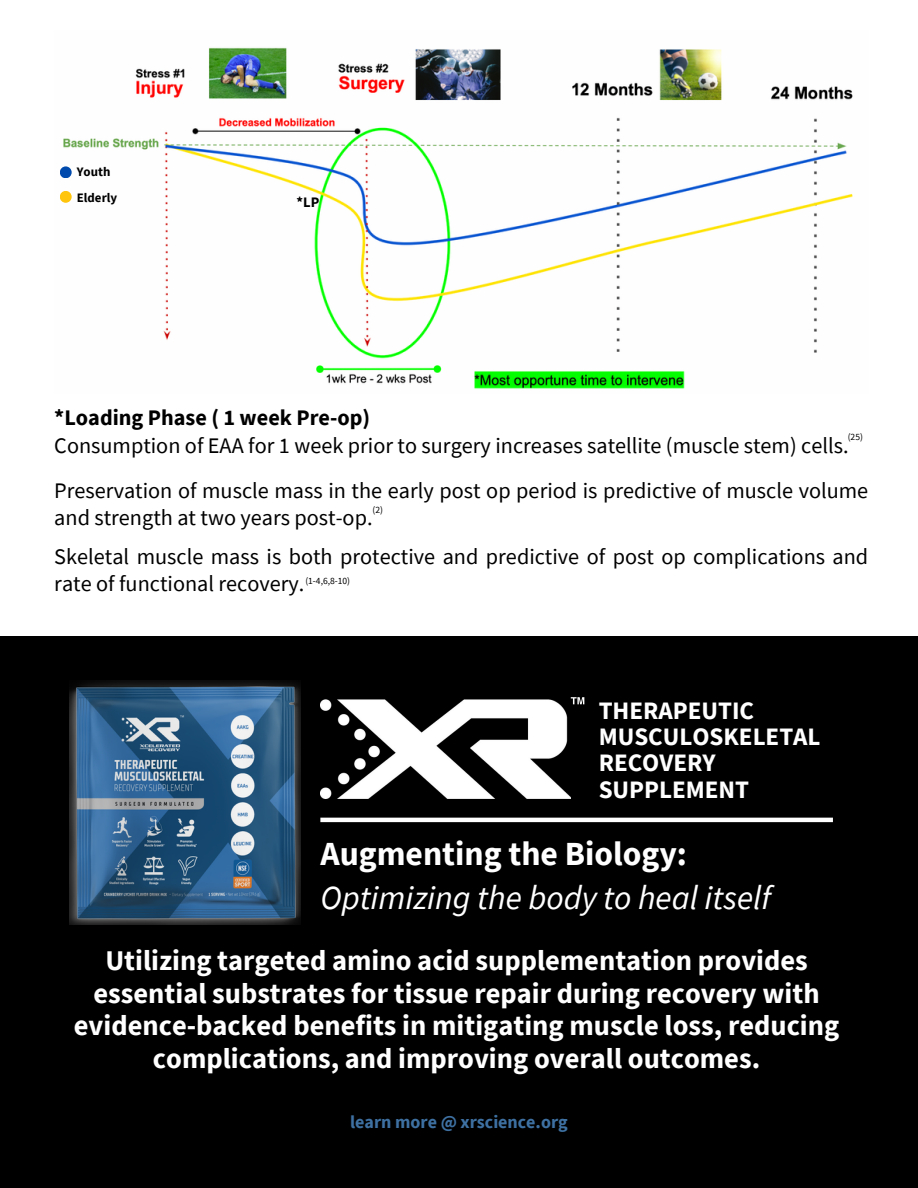
<style>
.page{position:relative;width:918px;height:1188px;background:#fff}
.page>*{position:absolute;margin:0;border:0;box-sizing:border-box;transform-origin:0 0}
.t1{font:italic 33.6px "Source Sans Pro";color:#fff}
.t2{font:700 33.6px "Source Sans Pro";color:#fff}
.t3{font:700 28.5px/32.7px "Source Sans Pro";color:#fff;text-align:center}
.t4{font:700 25.05px "Source Sans Pro";color:#fff}
.t5{font:22.2px/26.8px "Source Sans Pro";color:#000}
.t6{font:700 22.2px "Source Sans Pro";color:#000}
.t7{font:700 18px "Source Sans Pro";color:#3e71a2}
.t8{font:700 14.55px "Source Sans Pro";color:#000}
.t9{font:700 12.9px "Source Sans Pro";color:#000}
.t10{font:9.6px "Source Sans Pro";color:#000}
</style>
<div class="page">
<div style="left:0;top:636px;width:918px;height:552px;background:#000"></div>
<img style="left:70px;top:680px;width:230px;height:244px">
<img style="left:320px;top:697px;width:251px;height:101px">
<svg style="left:571px;top:697px;width:13px;height:7px"></svg>
<hr style="left:320px;top:818px;width:513px;height:4px;background:#fff">
<img style="left:60px;top:47px;width:793px;height:342px">
<div style="left:60px;top:191px;width:12px;height:12px;background:#ffc40c;border-radius:50%"></div>
<div style="left:60px;top:166px;width:12px;height:12px;background:#004aad;border-radius:50%"></div>
<p class="t9" style="left:77px;top:164px;width:35px">Youth</p>
<p class="t9" style="left:77px;top:190px;width:42px">Elderly</p>
<p class="t8" style="left:297px;top:193px;width:24px">*LP</p>
<p class="t6" style="left:54px;top:404px;width:317px">*Loading Phase ( 1 week Pre-op)</p>
<p class="t5" style="left:54px;top:432px;width:796px">Consumption of EAA for 1 week prior to surgery increases satellite (muscle stem) cells.</p>
<p class="t5" style="left:54px;top:476px;width:815px">Preservation of muscle mass in the early post op period is predictive of muscle volume and strength at two years post-op.</p>
<p class="t5" style="left:54px;top:543px;width:815px">Skeletal muscle mass is both protective and predictive of post op complications and rate of functional recovery.</p>
<p class="t10" style="left:848px;top:431px;width:17px">(25)</p>
<p class="t10" style="left:372px;top:503px;width:12px">(2)</p>
<p class="t10" style="left:305px;top:574px;width:46px">(1-4,6,8-10)</p>
<p class="t4" style="left:599px;top:694px;width:157px">THERAPEUTIC</p>
<p class="t4" style="left:599px;top:720px;width:223px">MUSCULOSKELETAL</p>
<p class="t4" style="left:599px;top:747px;width:118px">RECOVERY</p>
<p class="t4" style="left:599px;top:773px;width:152px">SUPPLEMENT</p>
<p class="t2" style="left:320px;top:832px;width:368px">Augmenting the Biology:</p>
<p class="t1" style="left:320px;top:876px;width:452px">Optimizing the body to heal itself</p>
<p class="t3" style="left:74px;top:944px;width:767px">Utilizing targeted amino acid supplementation provides essential substrates for tissue repair during recovery with evidence-backed benefits in mitigating muscle loss, reducing complications, and improving overall outcomes.</p>
<p class="t7" style="left:350px;top:1110px;width:219px">learn more @ xrscience.org</p>
</div>
